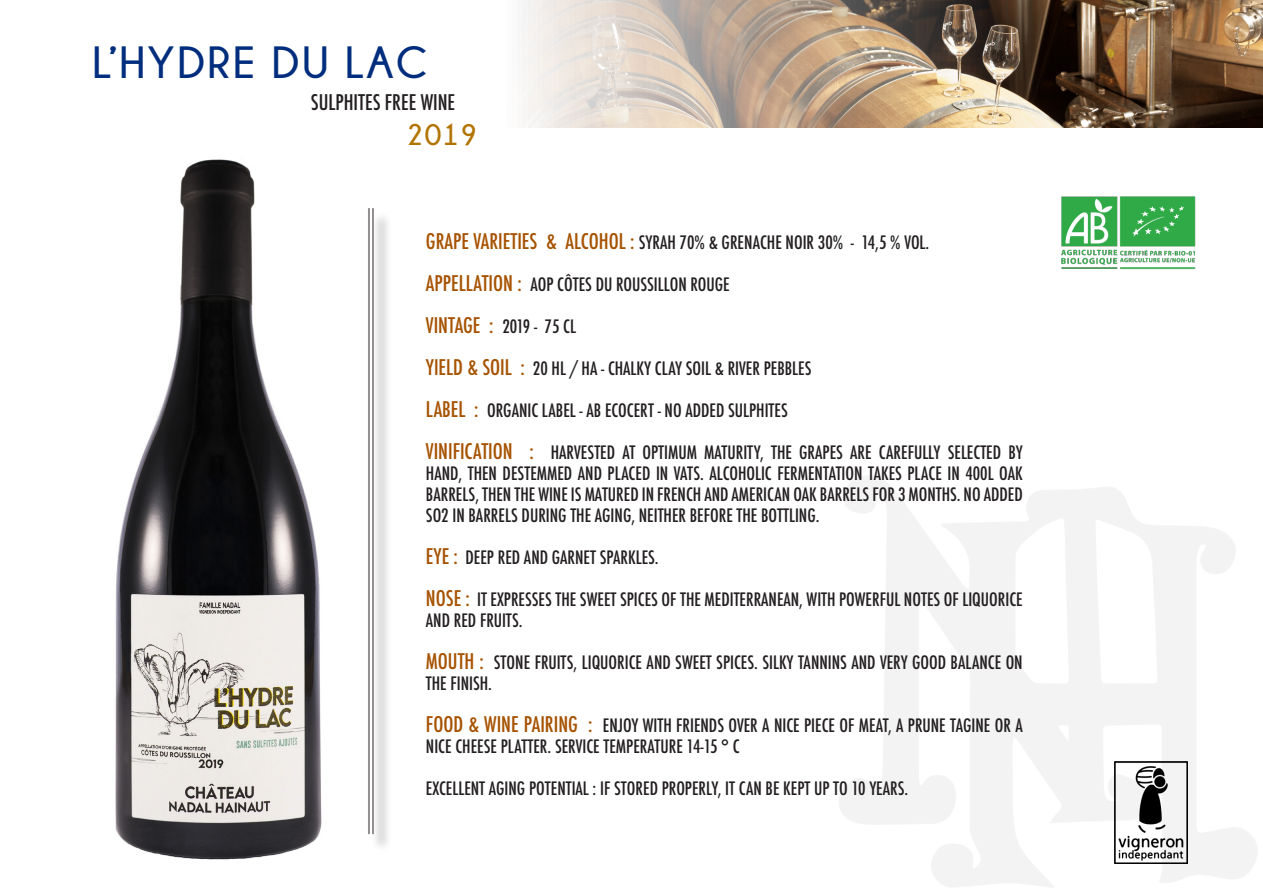
<style>
.page{position:relative;width:1263px;height:893px;background:#fff}
.page>*{position:absolute;margin:0;border:0;box-sizing:border-box;transform-origin:0 0}
.t1{font:700 45px "Champagne&Limousines";letter-spacing:.06em;color:#002d7d}
.t2{font:700 30px "Champagne&Limousines";color:#b27400}
.t3{font:500 condensed 21px "Futura";color:#231f20}
.t4{font:500 condensed 18px/21px "Futura";color:#231f20}
.s1{font-size:21px;color:#a65200}
</style>
<div class="page">
<img style="left:839px;top:476px;width:418px;height:411px">
<img style="left:522px;top:0;width:741px;height:128px">
<img style="left:115px;top:159px;width:207px;height:701px">
<img style="left:1061px;top:196px;width:135px;height:74px">
<div style="left:370px;top:211px;width:23px;height:641px;background:#231f20;opacity:.75"></div>
<hr style="left:372px;top:208px;width:2px;height:626px;background:#231f20">
<hr style="left:368px;top:208px;width:2px;height:626px;background:#231f20">
<img style="left:1115px;top:761px;width:73px;height:102px">
<p class="t1" style="left:92px;top:38px;width:336px">L’HYDRE DU LAC</p>
<p class="t3" style="left:311px;top:89px;width:146px">SULPHITES FREE WINE</p>
<p class="t2" style="left:406px;top:118px;width:73px">2019</p>
<p class="t4" style="left:426px;top:232px;width:505px"><span class="s1">GRAPE VARIETIES &amp; ALCOHOL :</span> SYRAH 70% &amp; GRENACHE NOIR 30% - 14,5 % VOL.</p>
<p class="t4" style="left:426px;top:274px;width:305px"><span class="s1">APPELLATION :</span> AOP CÔTES DU ROUSSILLON ROUGE</p>
<p class="t4" style="left:426px;top:316px;width:152px"><span class="s1">VINTAGE :</span> 2019 - 75 CL</p>
<p class="t4" style="left:426px;top:358px;width:387px"><span class="s1">YIELD &amp; SOIL :</span> 20 HL / HA - CHALKY CLAY SOIL &amp; RIVER PEBBLES</p>
<p class="t4" style="left:426px;top:400px;width:363px"><span class="s1">LABEL :</span> ORGANIC LABEL - AB ECOCERT - NO ADDED SULPHITES</p>
<p class="t4" style="left:426px;top:442px;width:598px;text-align:justify"><span class="s1">VINIFICATION :</span> HARVESTED AT OPTIMUM MATURITY, THE GRAPES ARE CAREFULLY SELECTED BY HAND, THEN DESTEMMED AND PLACED IN VATS. ALCOHOLIC FERMENTATION TAKES PLACE IN 400L OAK BARRELS, THEN THE WINE IS MATURED IN FRENCH AND AMERICAN OAK BARRELS FOR 3 MONTHS. NO ADDED SO2 IN BARRELS DURING THE AGING, NEITHER BEFORE THE BOTTLING.</p>
<p class="t4" style="left:426px;top:547px;width:234px"><span class="s1">EYE :</span> DEEP RED AND GARNET SPARKLES.</p>
<p class="t4" style="left:426px;top:589px;width:598px"><span class="s1">NOSE :</span> IT EXPRESSES THE SWEET SPICES OF THE MEDITERRANEAN, WITH POWERFUL NOTES OF LIQUORICE<br>AND RED FRUITS.</p>
<p class="t4" style="left:426px;top:652px;width:598px"><span class="s1">MOUTH :</span> STONE FRUITS, LIQUORICE AND SWEET SPICES. SILKY TANNINS AND VERY GOOD BALANCE ON<br>THE FINISH.</p>
<p class="t4" style="left:426px;top:715px;width:598px"><span class="s1">FOOD &amp; WINE PAIRING :</span> ENJOY WITH FRIENDS OVER A NICE PIECE OF MEAT, A PRUNE TAGINE OR A<br>NICE CHEESE PLATTER. SERVICE TEMPERATURE 14-15 ° C</p>
<p class="t4" style="left:426px;top:778px;width:484px">EXCELLENT AGING POTENTIAL : IF STORED PROPERLY, IT CAN BE KEPT UP TO 10 YEARS.</p>
</div>
